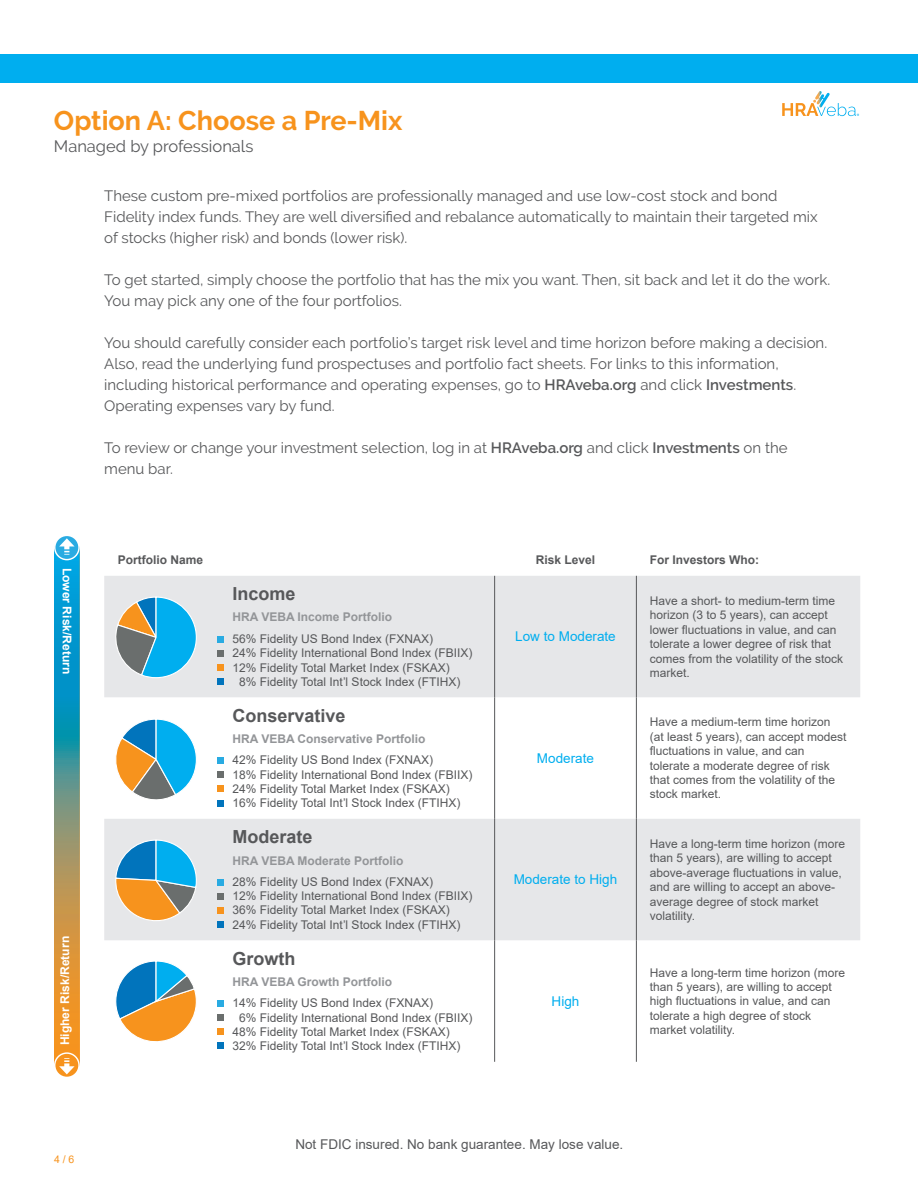
<style>
.page{position:relative;width:918px;height:1188px;background:#fff}
.page>*{position:absolute;margin:0;border:0;box-sizing:border-box;transform-origin:0 0}
.t1{font:700 27px "Raleway";color:#f7931d}
.t2{font:700 18px "Arial";color:#57585a}
.t3{font:16.5px "Raleway";color:#57585a}
.t4{font:15px/21px "Raleway";color:#57585a}
.t5{font:13.5px "Arial";color:#57585a}
.t6{font:13.5px "Arial";color:#00aeef}
.t7{font:12px/14.4px "Arial";color:#57585a}
.t8{font:700 12px "Arial";color:#939598}
.t9{font:700 12px "Arial";color:#57585a}
.t10{font:700 12px "Arial";color:#fff}
.t11{font:10.5px "Arial";color:#f7931d}
.s1{font-weight:600}
</style>
<div class="page">
<div style="left:0;top:54px;width:917px;height:28px;background:#00aeef"></div>
<svg style="left:55px;top:1054px;width:23px;height:23px"></svg>
<svg style="left:55px;top:536px;width:23px;height:23px"></svg>
<svg style="left:54px;top:538px;width:26px;height:536px;background:#759985"></svg>
<svg style="left:104px;top:576px;width:756px;height:364px;fill:#e6e7e9"></svg>
<hr style="left:494px;top:576px;width:1px;height:121px;background:#57585a">
<hr style="left:636px;top:576px;width:1px;height:121px;background:#57585a">
<hr style="left:494px;top:697px;width:1px;height:122px;background:#57585a">
<hr style="left:636px;top:697px;width:1px;height:122px;background:#57585a">
<hr style="left:494px;top:819px;width:1px;height:121px;background:#57585a">
<hr style="left:636px;top:819px;width:1px;height:121px;background:#57585a">
<hr style="left:494px;top:940px;width:1px;height:122px;background:#57585a">
<hr style="left:636px;top:940px;width:1px;height:122px;background:#57585a">
<svg style="left:115px;top:839px;width:82px;height:87px;background:#92ada9"></svg>
<svg style="left:111px;top:718px;width:87px;height:84px"></svg>
<svg style="left:111px;top:596px;width:86px;height:83px;background:#72b3c7"></svg>
<svg style="left:115px;top:961px;width:82px;height:81px"></svg>
<svg style="left:782px;top:91px;width:77px;height:25px"></svg>
<div style="left:217px;top:636px;width:7px;height:7px;background:#29abe2"></div>
<div style="left:217px;top:650px;width:7px;height:7px;background:#6a6e6d"></div>
<div style="left:217px;top:664px;width:7px;height:7px;background:#f7931d"></div>
<div style="left:217px;top:678px;width:7px;height:7px;background:#0174bc"></div>
<div style="left:217px;top:757px;width:7px;height:7px;background:#29abe2"></div>
<div style="left:217px;top:771px;width:7px;height:7px;background:#6a6e6d"></div>
<div style="left:217px;top:786px;width:7px;height:6px;background:#f7931d"></div>
<div style="left:217px;top:800px;width:7px;height:6px;background:#0174bc"></div>
<div style="left:217px;top:879px;width:7px;height:7px;background:#29abe2"></div>
<div style="left:217px;top:893px;width:7px;height:7px;background:#6a6e6d"></div>
<div style="left:217px;top:907px;width:7px;height:7px;background:#f7931d"></div>
<div style="left:217px;top:921px;width:7px;height:7px;background:#0174bc"></div>
<div style="left:217px;top:1000px;width:7px;height:7px;background:#29abe2"></div>
<div style="left:217px;top:1014px;width:7px;height:7px;background:#6a6e6d"></div>
<div style="left:217px;top:1028px;width:7px;height:7px;background:#f7931d"></div>
<div style="left:217px;top:1042px;width:7px;height:7px;background:#0174bc"></div>
<p class="t1" style="left:54px;top:105px;width:350px">Option A: Choose a Pre-Mix</p>
<p class="t3" style="left:54px;top:137px;width:201px">Managed by professionals</p>
<p class="t4" style="left:104px;top:186px;width:715px">These custom pre-mixed portfolios are professionally managed and use low-cost stock and bond<br>Fidelity index funds. They are well diversified and rebalance automatically to maintain their targeted mix of stocks (higher risk) and bonds (lower risk).</p>
<p class="t4" style="left:104px;top:270px;width:728px">To get started, simply choose the portfolio that has the mix you want. Then, sit back and let it do the work.<br>You may pick any one of the four portfolios.</p>
<p class="t4" style="left:104px;top:333px;width:724px">You should carefully consider each portfolio’s target risk level and time horizon before making a decision.<br>Also, read the underlying fund prospectuses and portfolio fact sheets. For links to this information, including historical performance and operating expenses, go to <span class="s1">HRAveba.org</span> and click <span class="s1">Investments</span>.<br>Operating expenses vary by fund.</p>
<p class="t4" style="left:104px;top:438px;width:685px">To review or change your investment selection, log in at <span class="s1">HRAveba.org</span> and click <span class="s1">Investments</span> on the menu bar.</p>
<p class="t10" style="left:75px;top:568px;width:108px;rotate:90deg">Lower Risk/Return</p>
<p class="t10" style="left:56px;top:1045px;width:111px;rotate:-90deg">Higher Risk/Return</p>
<p class="t11" style="left:54px;top:1152px;width:22px">4 / 6</p>
<p class="t9" style="left:118px;top:552px;width:87px">Portfolio Name</p>
<p class="t9" style="left:536px;top:552px;width:61px">Risk Level</p>
<p class="t9" style="left:650px;top:552px;width:111px">For Investors Who:</p>
<p class="t2" style="left:232px;top:581px;width:65px">Income</p>
<p class="t8" style="left:232px;top:608px;width:161px">HRA VEBA Income Portfolio</p>
<p class="t7" style="left:232px;top:632px;width:202px">56% Fidelity US Bond Index (FXNAX)</p>
<p class="t7" style="left:232px;top:646px;width:242px">24% Fidelity International Bond Index (FBIIX)</p>
<p class="t7" style="left:232px;top:660px;width:219px">12% Fidelity Total Market Index (FSKAX)</p>
<p class="t7" style="left:239px;top:675px;width:223px">8% Fidelity Total Int’l Stock Index (FTIHX)</p>
<p class="t7" style="left:650px;top:593px;width:195px">Have a short- to medium-term time horizon (3 to 5 years), can accept lower fluctuations in value, and can tolerate a lower degree of risk that comes from the volatility of the stock market.</p>
<p class="t6" style="left:515px;top:627px;width:102px">Low to Moderate</p>
<p class="t2" style="left:232px;top:703px;width:115px">Conservative</p>
<p class="t8" style="left:232px;top:730px;width:195px">HRA VEBA Conservative Portfolio</p>
<p class="t7" style="left:232px;top:753px;width:202px">42% Fidelity US Bond Index (FXNAX)</p>
<p class="t7" style="left:232px;top:767px;width:242px">18% Fidelity International Bond Index (FBIIX)</p>
<p class="t7" style="left:232px;top:781px;width:219px">24% Fidelity Total Market Index (FSKAX)</p>
<p class="t7" style="left:232px;top:796px;width:229px">16% Fidelity Total Int’l Stock Index (FTIHX)</p>
<p class="t2" style="left:232px;top:824px;width:82px">Moderate</p>
<p class="t8" style="left:232px;top:852px;width:173px">HRA VEBA Moderate Portfolio</p>
<p class="t7" style="left:232px;top:874px;width:202px">28% Fidelity US Bond Index (FXNAX)</p>
<p class="t7" style="left:232px;top:889px;width:242px">12% Fidelity International Bond Index (FBIIX)</p>
<p class="t7" style="left:232px;top:903px;width:219px">36% Fidelity Total Market Index (FSKAX)</p>
<p class="t7" style="left:232px;top:917px;width:229px">24% Fidelity Total Int’l Stock Index (FTIHX)</p>
<p class="t2" style="left:232px;top:946px;width:64px">Growth</p>
<p class="t8" style="left:232px;top:973px;width:161px">HRA VEBA Growth Portfolio</p>
<p class="t7" style="left:232px;top:996px;width:202px">14% Fidelity US Bond Index (FXNAX)</p>
<p class="t7" style="left:239px;top:1010px;width:235px">6% Fidelity International Bond Index (FBIIX)</p>
<p class="t7" style="left:232px;top:1024px;width:219px">48% Fidelity Total Market Index (FSKAX)</p>
<p class="t7" style="left:232px;top:1039px;width:229px">32% Fidelity Total Int’l Stock Index (FTIHX)</p>
<p class="t6" style="left:537px;top:749px;width:59px">Moderate</p>
<p class="t6" style="left:514px;top:870px;width:105px">Moderate to High</p>
<p class="t6" style="left:552px;top:992px;width:29px">High</p>
<p class="t7" style="left:650px;top:715px;width:198px">Have a medium-term time horizon (at least 5 years), can accept modest fluctuations in value, and can tolerate a moderate degree of risk that comes from the volatility of the stock market.</p>
<p class="t7" style="left:650px;top:836px;width:197px">Have a long-term time horizon (more than 5 years), are willing to accept above-average fluctuations in value, and are willing to accept an above&shy;average degree of stock market volatility.</p>
<p class="t7" style="left:650px;top:965px;width:197px">Have a long-term time horizon (more than 5 years), are willing to accept high fluctuations in value, and can tolerate a high degree of stock market volatility.</p>
<p class="t5" style="left:295px;top:1135px;width:329px">Not FDIC insured. No bank guarantee. May lose value.</p>
</div>
